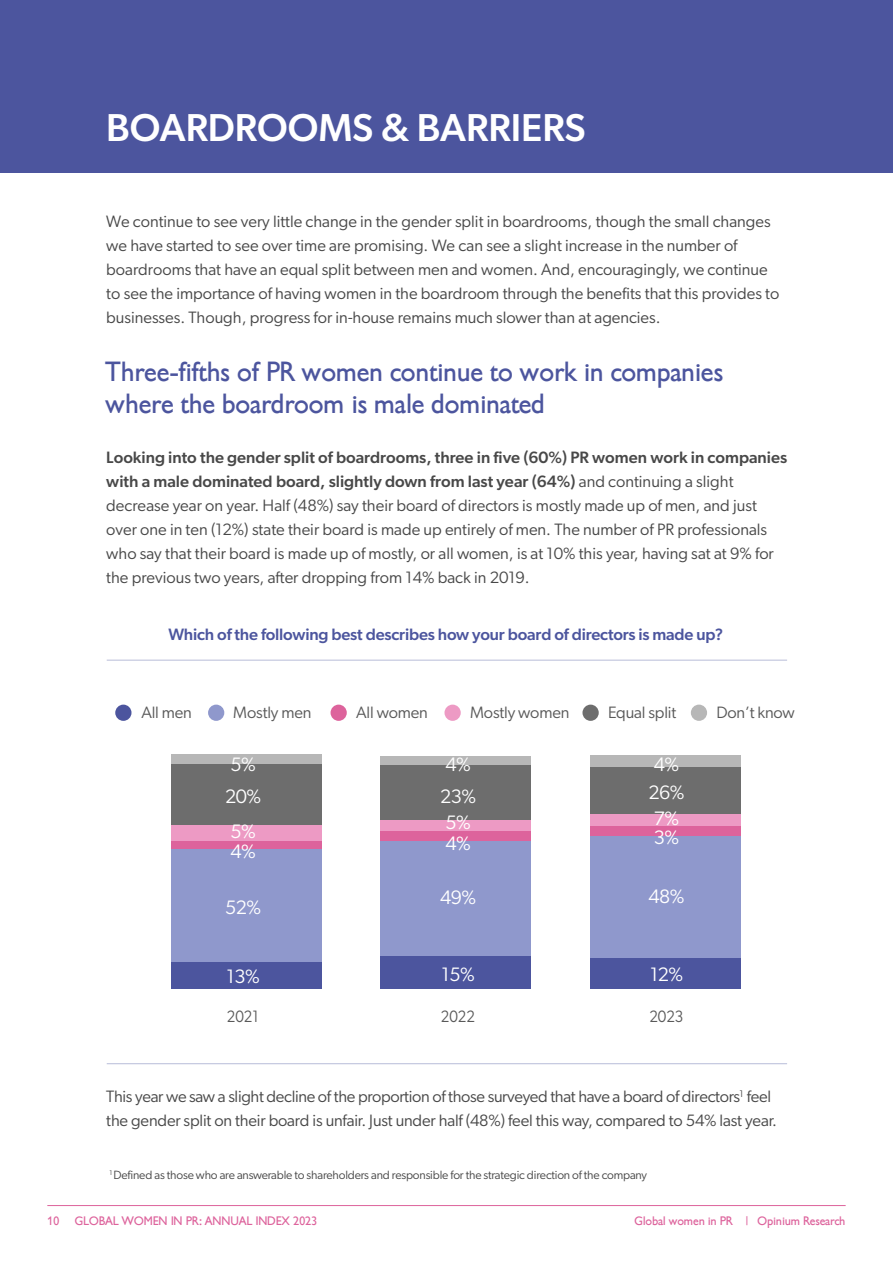
<style>
.page{position:relative;width:893px;height:1263px;background:#fff}
.page>*{position:absolute;margin:0;border:0;box-sizing:border-box;transform-origin:0 0}
.t1{font:500 39px "Gibson";color:#fff}
.t2{font:27px/32.4px "Gibson";color:#4c559e}
.t3{font:19.5px/32.4px "Gibson";letter-spacing:-.025em;color:#fff}
.t4{font:16.5px/24px "Gibson";color:#484848}
.t5{font:500 16.5px "Gibson";letter-spacing:-.01em;color:#4c559e}
.t6{font:16.5px "Gibson";letter-spacing:-.01em;color:#595959}
.t7{font:16.5px "Gibson";letter-spacing:-.01em;color:#595959;scale:.9 1}
.t8{font:12px "Gibson";letter-spacing:-.015em;color:#484848}
.t9{font:12px "Gibson";color:#dd639c}
.s1{font-weight:500}
</style>
<div class="page">
<hr style="left:47px;top:1205px;width:799px;height:1px;background:#dd639c">
<hr style="left:107px;top:660px;width:680px;height:1px;background:#c0c4dd">
<hr style="left:107px;top:1063px;width:680px;height:1px;background:#c0c4dd">
<div style="left:115px;top:705px;width:16px;height:16px;background:#4c559e;border-radius:50%"></div>
<div style="left:208px;top:705px;width:16px;height:16px;background:#8f98cc;border-radius:50%"></div>
<div style="left:331px;top:705px;width:16px;height:16px;background:#dd639c;border-radius:50%"></div>
<div style="left:444px;top:705px;width:17px;height:16px;background:#ed9ac4;border-radius:50%"></div>
<div style="left:582px;top:705px;width:17px;height:16px;background:#6d6d6d;border-radius:50%"></div>
<div style="left:691px;top:705px;width:16px;height:16px;background:#b7b7b7;border-radius:50%"></div>
<div style="left:171px;top:754px;width:151px;height:10px;background:#b7b7b7"></div>
<div style="left:380px;top:756px;width:151px;height:9px;background:#b7b7b7"></div>
<div style="left:590px;top:755px;width:151px;height:12px;background:#b7b7b7"></div>
<div style="left:171px;top:764px;width:151px;height:61px;background:#6d6d6d"></div>
<div style="left:380px;top:765px;width:151px;height:55px;background:#6d6d6d"></div>
<div style="left:590px;top:767px;width:151px;height:47px;background:#6d6d6d"></div>
<div style="left:171px;top:825px;width:151px;height:17px;background:#ed9ac4"></div>
<div style="left:380px;top:820px;width:151px;height:12px;background:#ed9ac4"></div>
<div style="left:590px;top:814px;width:151px;height:12px;background:#ed9ac4"></div>
<div style="left:171px;top:842px;width:151px;height:7px;background:#dd639c"></div>
<div style="left:380px;top:832px;width:151px;height:9px;background:#dd639c"></div>
<div style="left:590px;top:826px;width:151px;height:10px;background:#dd639c"></div>
<div style="left:171px;top:849px;width:151px;height:113px;background:#8f98cc"></div>
<div style="left:380px;top:841px;width:151px;height:116px;background:#8f98cc"></div>
<div style="left:590px;top:836px;width:151px;height:122px;background:#8f98cc"></div>
<div style="left:171px;top:962px;width:151px;height:27px;background:#4c559e"></div>
<div style="left:380px;top:957px;width:151px;height:32px;background:#4c559e"></div>
<div style="left:590px;top:958px;width:151px;height:31px;background:#4c559e"></div>
<div style="left:0;top:0;width:893px;height:173px;background:#4c559e"></div>
<h1 class="t1" style="left:106px;top:104px;width:481px">BOARDROOMS &amp; BARRIERS</h1>
<p class="t4" style="left:106px;top:209px;width:675px">We continue to see very little change in the gender split in boardrooms, though the small changes we have started to see over time are promising. We can see a slight increase in the number of boardrooms that have an equal split between men and women. And, encouragingly, we continue to see the importance of having women in the boardroom through the benefits that this provides to businesses. Though, progress for in-house remains much slower than at agencies.</p>
<h2 class="t2" style="left:106px;top:356px;width:619px">Three-fifths of PR women continue to work in companies where the boardroom is male dominated</h2>
<p class="t4" style="left:106px;top:445px;width:682px"><span class="s1">Looking into the gender split of boardrooms, three in five (60%) PR women work in companies with a male dominated board, slightly down from last year (64%)</span> and continuing a slight decrease year on year. Half (48%) say their board of directors is mostly made up of men, and just over one in ten (12%) state their board is made up entirely of men. The number of PR professionals who say that their board is made up of mostly, or all women, is at 10% this year, having sat at 9% for the previous two years, after dropping from 14% back in 2019.</p>
<p class="t5" style="left:168px;top:625px;width:556px">Which of the following best describes how your board of directors is made up?</p>
<p class="t6" style="left:141px;top:702px;width:52px">All men</p>
<p class="t6" style="left:233px;top:702px;width:80px">Mostly men</p>
<p class="t6" style="left:356px;top:702px;width:73px">All women</p>
<p class="t6" style="left:470px;top:702px;width:101px">Mostly women</p>
<p class="t6" style="left:608px;top:702px;width:70px">Equal split</p>
<p class="t6" style="left:716px;top:702px;width:80px">Don’t know</p>
<p class="t3" style="left:225px;top:748px;width:37px">5%<br>20%</p>
<p class="t3" style="left:440px;top:748px;width:37px;line-height:32px">4%<br>23%</p>
<p class="t3" style="left:649px;top:751px;width:37px;line-height:27.2px">4%<br>26%</p>
<p class="t3" style="left:230px;top:815px;width:27px">5%</p>
<p class="t3" style="left:230px;top:835px;width:27px">4%</p>
<p class="t3" style="left:445px;top:806px;width:27px">5%</p>
<p class="t3" style="left:445px;top:827px;width:27px">4%</p>
<p class="t3" style="left:654px;top:801px;width:27px">7%</p>
<p class="t3" style="left:654px;top:820px;width:27px">3%</p>
<p class="t3" style="left:225px;top:890px;width:37px">52%</p>
<p class="t3" style="left:440px;top:880px;width:37px">49%</p>
<p class="t3" style="left:649px;top:880px;width:37px">48%</p>
<p class="t3" style="left:227px;top:960px;width:35px">13%</p>
<p class="t3" style="left:442px;top:957px;width:35px">15%</p>
<p class="t3" style="left:650px;top:957px;width:35px">12%</p>
<p class="t7" style="left:227px;top:1006px;width:37px">2021</p>
<p class="t7" style="left:441px;top:1006px;width:39px">2022</p>
<p class="t7" style="left:649px;top:1007px;width:39px">2023</p>
<p class="t4" style="left:106px;top:1084px;width:672px">This year we saw a slight decline of the proportion of those surveyed that have a board of directors<sup>1</sup> feel the gender split on their board is unfair. Just under half (48%) feel this way, compared to 54% last year.</p>
<p class="t8" style="left:109px;top:1168px;width:539px"><sup>1</sup> Defined as those who are answerable to shareholders and responsible for the strategic direction of the company</p>
<p class="t9" style="left:47px;top:1214px;width:14px">10</p>
<p class="t9" style="left:75px;top:1214px;width:244px">GLOBAL WOMEN IN PR: ANNUAL INDEX 2023</p>
<p class="t9" style="left:635px;top:1214px;width:212px">Global women in PR | Opinium Research</p>
</div>
